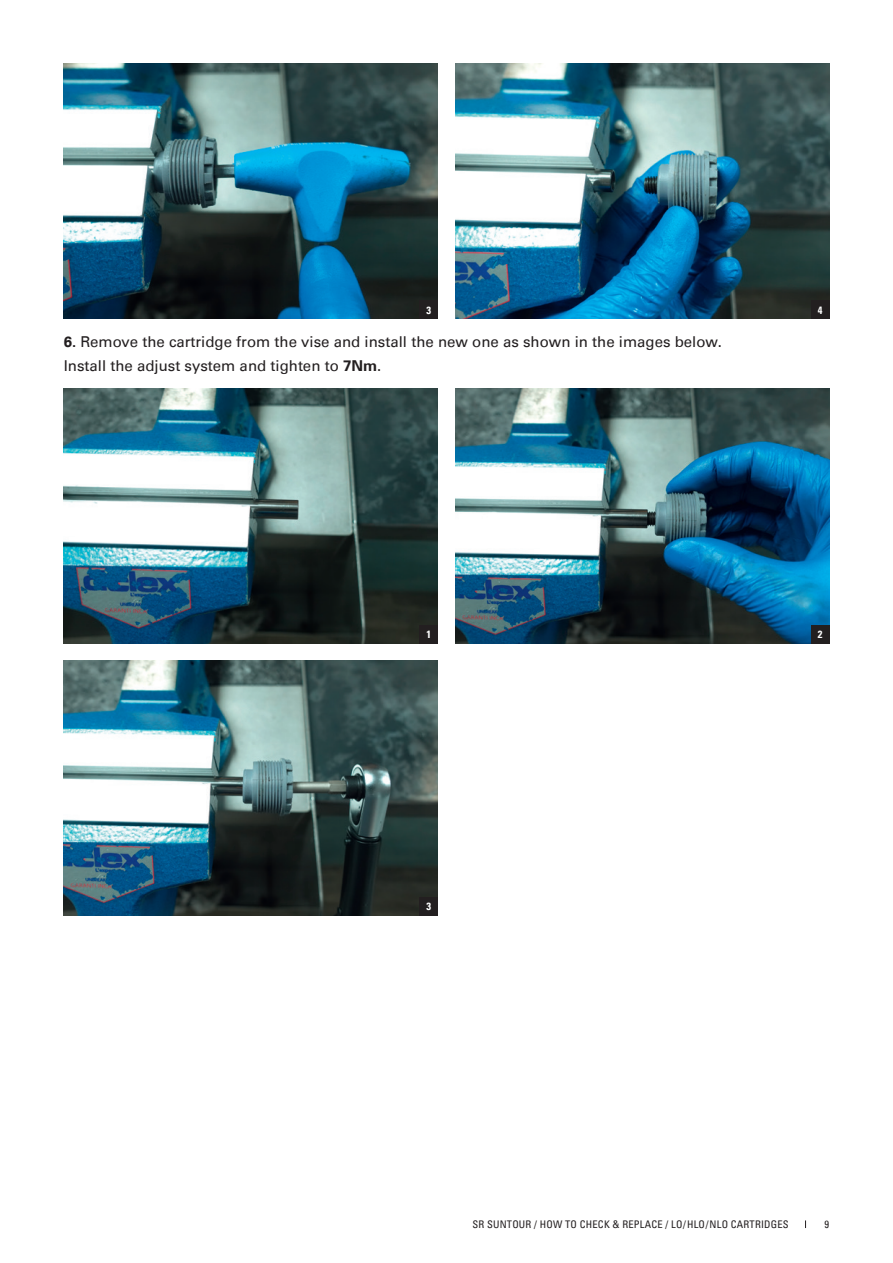
<style>
.page{position:relative;width:893px;height:1263px;background:#fff}
.page>*{position:absolute;margin:0;border:0;box-sizing:border-box;transform-origin:0 0}
.t1{font:15px/24.8px "Univers LT";color:#231f20}
.t2{font:condensed 10.5px "Univers LT";letter-spacing:.02em;color:#231f20}
.t3{font:700 condensed 10.5px "Univers LT";color:#fff}
.s1{font-weight:700}
</style>
<div class="page">
<img style="left:64px;top:660px;width:374px;height:256px">
<div style="left:420px;top:897px;width:18px;height:18px;background:#231f20"></div>
<img style="left:64px;top:388px;width:374px;height:255px">
<img style="left:64px;top:64px;width:374px;height:255px">
<img style="left:455px;top:388px;width:374px;height:255px">
<img style="left:455px;top:64px;width:374px;height:255px">
<div style="left:420px;top:625px;width:18px;height:18px;background:#231f20"></div>
<div style="left:420px;top:301px;width:18px;height:18px;background:#231f20"></div>
<div style="left:811px;top:625px;width:18px;height:18px;background:#231f20"></div>
<div style="left:811px;top:301px;width:18px;height:18px;background:#231f20"></div>
<p class="t3" style="left:427px;top:303px;width:6px">3</p>
<p class="t1" style="left:64px;top:329px;width:660px"><span class="s1">6.</span> Remove the cartridge from the vise and install the new one as shown in the images below.<br>Install the adjust system and tighten to <span class="s1">7Nm</span>.</p>
<p class="t3" style="left:818px;top:303px;width:6px">4</p>
<p class="t3" style="left:427px;top:628px;width:6px">1</p>
<p class="t3" style="left:818px;top:628px;width:6px">2</p>
<p class="t3" style="left:427px;top:900px;width:6px">3</p>
<p class="t2" style="left:472px;top:1217px;width:318px">SR SUNTOUR / HOW TO CHECK &amp; REPLACE / LO/HLO/NLO CARTRIDGES</p>
<p class="t2" style="left:824px;top:1218px;width:6px">9</p>
</div>
